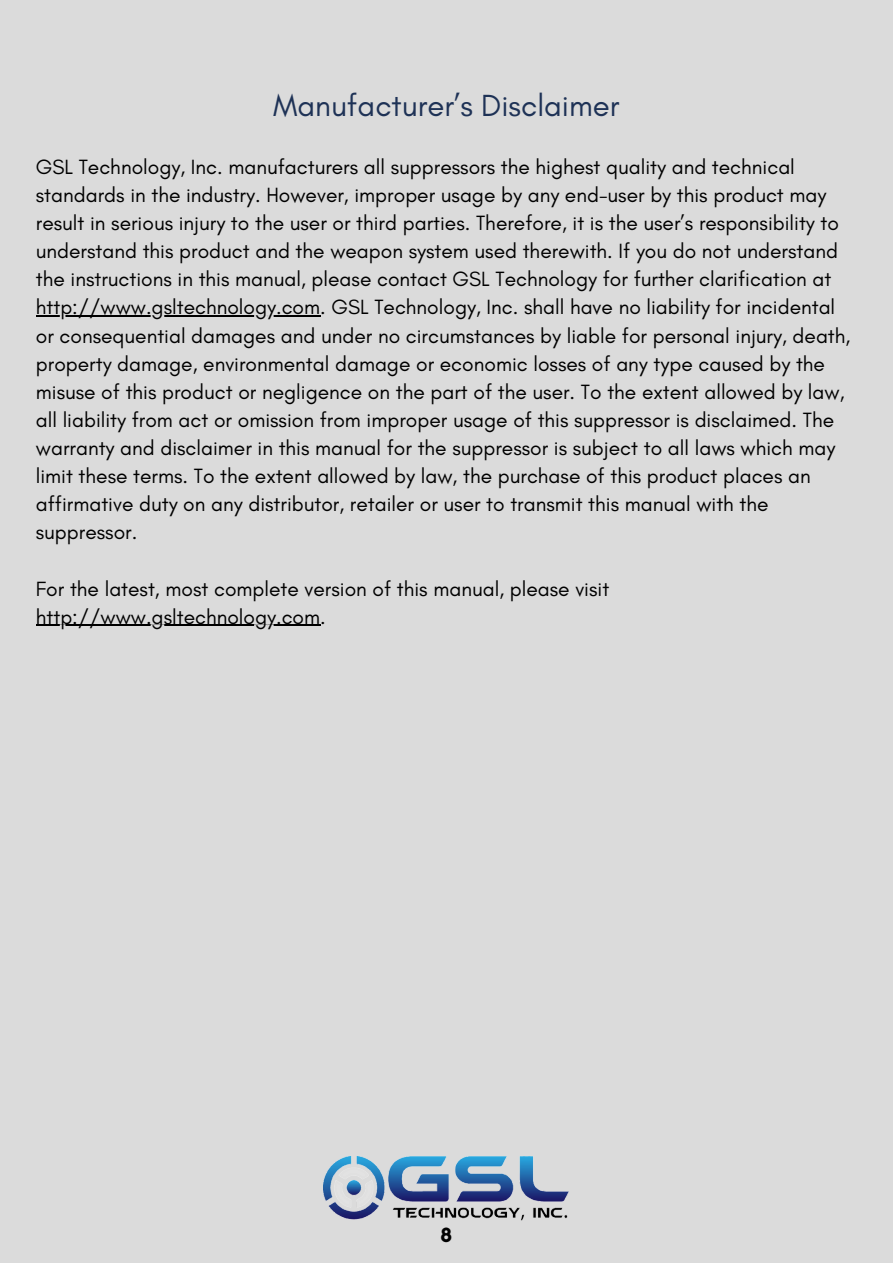
<style>
.page{position:relative;width:893px;height:1264px;background:#fff}
.page>*{position:absolute;margin:0;border:0;box-sizing:border-box;transform-origin:0 0}
.t1{font:31.05px "Glacial Indifference";color:#1e3256}
.t2{font:21px/28px "Glacial Indifference";color:#000}
.t3{font:700 21px "Glacial Indifference";color:#000}
</style>
<div class="page">
<div style="left:0;top:0;width:892px;height:1262px;background:#dbdbdb"></div>
<img style="left:324px;top:1156px;width:245px;height:65px">
<hr style="left:36px;top:315px;width:284px;height:2px;background:#000">
<hr style="left:36px;top:625px;width:284px;height:1px;background:#000">
<p class="t1" style="left:273px;top:86px;width:348px">Manufacturer’s Disclaimer</p>
<p class="t2" style="left:36px;top:152px;width:816px">GSL Technology, Inc. manufacturers all suppressors the highest quality and technical standards in the industry. However, improper usage by any end-user by this product may result in serious injury to the user or third parties. Therefore, it is the user’s responsibility to understand this product and the weapon system used therewith. If you do not understand the instructions in this manual, please contact GSL Technology for further clarification at http://www.gsltechnology.com. GSL Technology, Inc. shall have no liability for incidental or consequential damages and under no circumstances by liable for personal injury, death, property damage, environmental damage or economic losses of any type caused by the misuse of this product or negligence on the part of the user. To the extent allowed by law, all liability from act or omission from improper usage of this suppressor is disclaimed. The warranty and disclaimer in this manual for the suppressor is subject to all laws which may limit these terms. To the extent allowed by law, the purchase of this product places an affirmative duty on any distributor, retailer or user to transmit this manual with the suppressor.</p>
<p class="t2" style="left:36px;top:574px;width:575px">For the latest, most complete version of this manual, please visit http://www.gsltechnology.com.</p>
<p class="t3" style="left:440px;top:1222px;width:13px">8</p>
</div>
